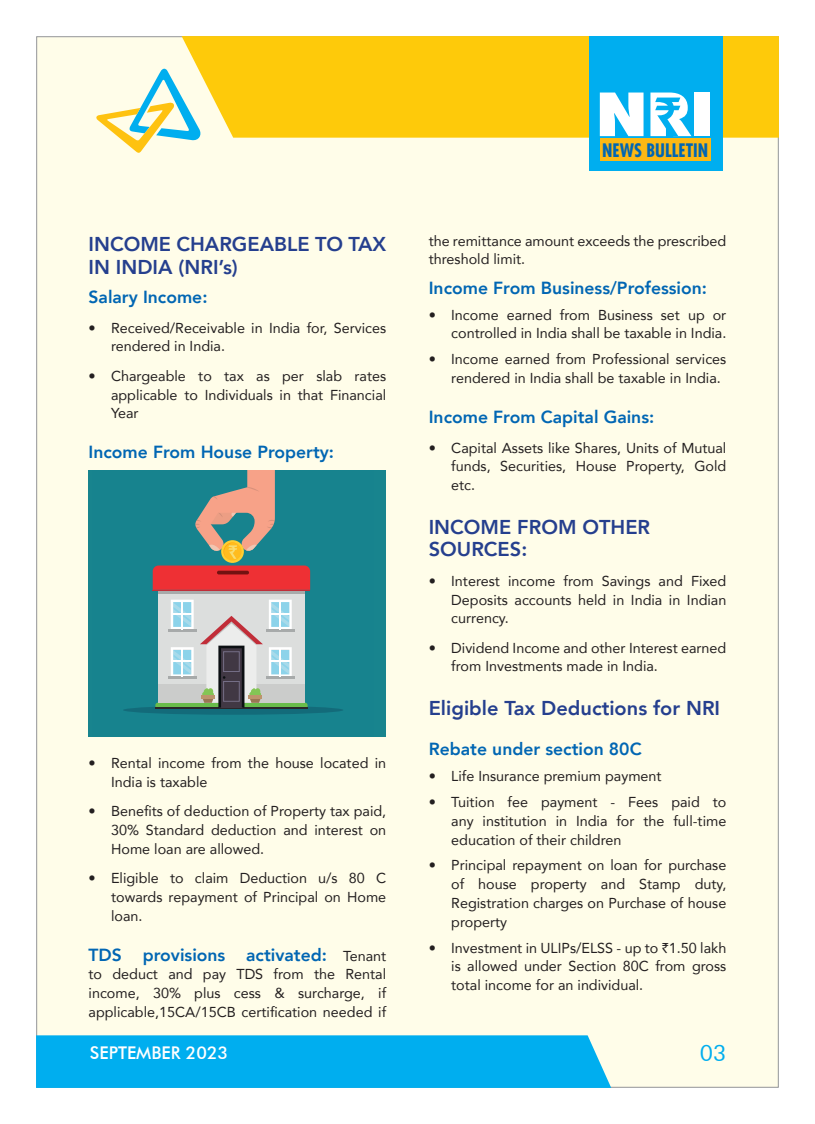
<style>
.page{position:relative;width:815px;height:1124px;background:#fff}
.page>*{position:absolute;margin:0;border:0;box-sizing:border-box;transform-origin:0 0}
.t1{font:800 57.75px "Futura Std";color:#fff}
.t2{font:22.5px "Futura BT";color:#00aeef}
.t3{font:800 20px/22.5px "Avenir";color:#253f8e}
.t4{font:700 condensed 18.12px "Futura Std";color:#0166b3}
.t5{font:800 17.5px "Avenir";color:#0166b3}
.t6{font:500 17.5px "Futura BT";color:#fff}
.t7{font:14.38px/18.8px "Avenir";color:#231f20;text-align:justify}
.s1{font-weight:400;font-size:14.38px;color:#231f20}
.s2{font-family:"Rupee"}
</style>
<div class="page">
<div style="left:36px;top:36px;width:743px;height:1051px;background:#fffde9;border:1px solid #939598"></div>
<div style="left:182px;top:36px;width:597px;height:102px;background:#feca0a"></div>
<svg style="left:96px;top:69px;width:104px;height:84px"></svg>
<div style="left:589px;top:36px;width:133px;height:135px;background:#00aeef"></div>
<svg style="left:658px;top:102px;width:20px;height:13px"></svg>
<div style="left:600px;top:138px;width:111px;height:23px;background:#fcb814"></div>
<div style="left:89px;top:470px;width:297px;height:266px;background:#18848e"></div>
<svg style="left:123px;top:705px;width:220px;height:9px"></svg>
<svg style="left:158px;top:593px;width:147px;height:6px"></svg>
<svg style="left:158px;top:590px;width:147px;height:3px"></svg>
<div style="left:153px;top:565px;width:157px;height:24px;background:#ee3034"></div>
<hr style="left:153px;top:589px;width:157px;height:1px;background:#c12d38">
<svg style="left:217px;top:570px;width:32px;height:4px"></svg>
<svg style="left:155px;top:599px;width:153px;height:109px;background:#b8c2c1"></svg>
<hr style="left:201px;top:695px;width:14px;height:3px;background:#bc946c">
<svg style="left:221px;top:540px;width:23px;height:23px"></svg>
<svg style="left:223px;top:542px;width:19px;height:18px"></svg>
<svg style="left:195px;top:470px;width:80px;height:88px"></svg>
<div style="left:36px;top:1035px;width:575px;height:52px;background:#00aeef"></div>
<p class="t3" style="left:89px;top:233px;width:299px">INCOME CHARGEABLE TO TAX<br>IN INDIA (NRI’s)</p>
<p class="t5" style="left:89px;top:283px;width:120px">Salary Income:</p>
<p class="t7" style="left:111px;top:318px;width:277px;text-indent:-22px">• Received/Receivable in India for, Services rendered in India.</p>
<p class="t7" style="left:111px;top:366px;width:277px;text-indent:-22px">• Chargeable to tax as per slab rates applicable to Individuals in that Financial Year</p>
<p class="t5" style="left:89px;top:438px;width:247px">Income From House Property:</p>
<p class="t7" style="left:111px;top:753px;width:277px;text-indent:-22px">• Rental income from the house located in<br>India is taxable</p>
<p class="t7" style="left:111px;top:801px;width:277px;text-indent:-22px">• Benefits of deduction of Property tax paid, 30% Standard deduction and interest on Home loan are allowed.</p>
<p class="t7" style="left:111px;top:868px;width:277px;text-indent:-22px">• Eligible to claim Deduction u/s 80 C towards repayment of Principal on Home loan.</p>
<p class="t5" style="left:89px;top:940px;width:299px">TDS provisions activated: <span class="s1">Tenant</span></p>
<p class="t7" style="left:89px;top:964px;width:299px">to deduct and pay TDS from the Rental income, 30% plus cess &amp; surcharge, if applicable,15CA/15CB certification needed if</p>
<p class="t1" style="left:596px;top:78px;width:119px">NRI</p>
<p class="t4" style="left:602px;top:139px;width:107px">NEWS BULLETIN</p>
<p class="t7" style="left:429px;top:231px;width:299px">the remittance amount exceeds the prescribed threshold limit.</p>
<p class="t5" style="left:429px;top:274px;width:280px">Income From Business/Profession:</p>
<p class="t7" style="left:429px;top:305px;width:299px;text-align:right">• Income earned from Business set up or controlled in India shall be taxable in India.</p>
<p class="t7" style="left:451px;top:349px;width:277px;text-indent:-22px">• Income earned from Professional services rendered in India shall be taxable in India.</p>
<p class="t5" style="left:429px;top:403px;width:227px">Income From Capital Gains:</p>
<p class="t7" style="left:451px;top:437px;width:277px;text-indent:-22px">• Capital Assets like Shares, Units of Mutual funds, Securities, House Property, Gold etc.</p>
<p class="t3" style="left:429px;top:515px;width:223px">INCOME FROM OTHER<br>SOURCES:</p>
<p class="t7" style="left:451px;top:571px;width:277px;text-indent:-22px">• Interest income from Savings and Fixed Deposits accounts held in India in Indian currency.</p>
<p class="t7" style="left:451px;top:637px;width:277px;text-indent:-22px">• Dividend Income and other Interest earned from Investments made in India.</p>
<p class="t3" style="left:429px;top:697px;width:293px">Eligible Tax Deductions for NRI</p>
<p class="t5" style="left:429px;top:735px;width:214px">Rebate under section 80C</p>
<p class="t7" style="left:429px;top:766px;width:234px">• Life Insurance premium payment</p>
<p class="t7" style="left:451px;top:792px;width:277px;text-indent:-22px">• Tuition fee payment - Fees paid to any institution in India for the full-time education of their children</p>
<p class="t7" style="left:451px;top:855px;width:277px;text-indent:-22px">• Principal repayment on loan for purchase of house property and Stamp duty, Registration charges on Purchase of house property</p>
<p class="t7" style="left:451px;top:937px;width:277px;text-indent:-22px">• Investment in ULIPs/ELSS - up to <span class="s2">`</span>1.50 lakh is allowed under Section 80C from gross total income for an individual.</p>
<p class="t6" style="left:90px;top:1041px;width:140px">SEPTEMBER 2023</p>
<p class="t2" style="left:700px;top:1039px;width:28px">03</p>
<p class="t6" style="left:90px;top:1041px;width:119px">AUGUST 20 3</p>
</div>
